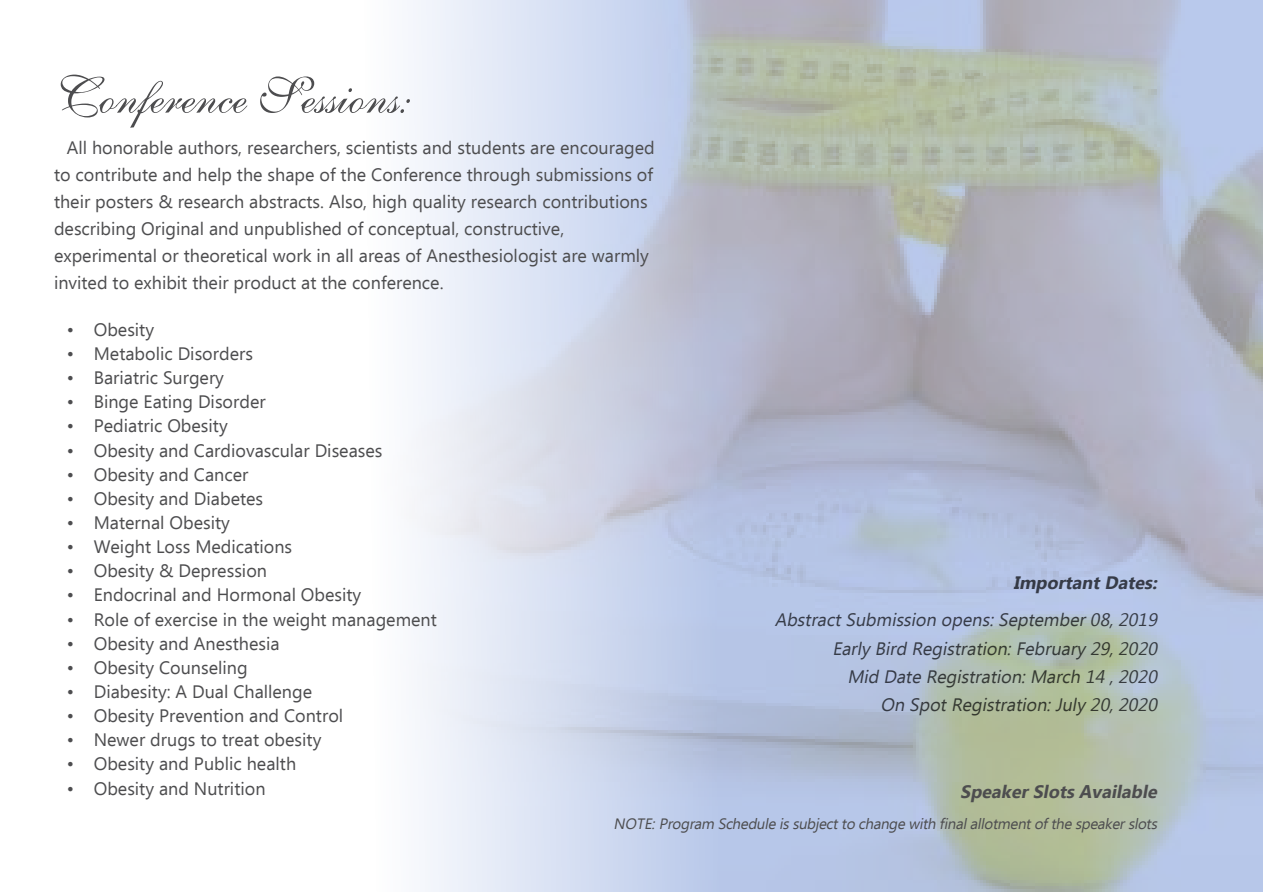
<style>
.page{position:relative;width:1263px;height:893px;background:#fff}
.page>*{position:absolute;margin:0;border:0;box-sizing:border-box;transform-origin:0 0}
.t1{font:51px "English 111 Presto BT";color:#4d4d4f}
.t2{font:18px/27px "Ebrima";color:#4d4d4f}
.t3{font:italic 18px/28.3px "Ebrima";color:#4d4d4f;text-align:right}
.t4{font:italic 700 18px "Ebrima";color:#4d4d4f}
.t5{font:italic 15px "Ebrima";color:#4d4d4f}
</style>
<div class="page">
<h1 class="t1" style="left:54px;top:64px;width:359px">Conference Sessions:</h1>
<p class="t2" style="left:54px;top:135px;width:602px;text-indent:13px">All honorable authors, researchers, scientists and students are encouraged to contribute and help the shape of the Conference through submissions of their posters &amp; research abstracts. Also, high quality research contributions describing Original and unpublished of conceptual, constructive, experimental or theoretical work in all areas of Anesthesiologist are warmly invited to exhibit their product at the conference.</p>
<p class="t2" style="left:67px;top:317px;width:89px">• Obesity</p>
<p class="t2" style="left:67px;top:341px;width:188px">• Metabolic Disorders</p>
<p class="t2" style="left:67px;top:365px;width:159px">• Bariatric Surgery</p>
<p class="t2" style="left:67px;top:390px;width:200px">• Binge Eating Disorder</p>
<p class="t2" style="left:67px;top:414px;width:162px">• Pediatric Obesity</p>
<p class="t2" style="left:67px;top:438px;width:317px">• Obesity and Cardiovascular Diseases</p>
<p class="t2" style="left:67px;top:462px;width:183px">• Obesity and Cancer</p>
<p class="t2" style="left:67px;top:486px;width:198px">• Obesity and Diabetes</p>
<p class="t2" style="left:67px;top:510px;width:165px">• Maternal Obesity</p>
<p class="t2" style="left:67px;top:534px;width:227px">• Weight Loss Medications</p>
<p class="t2" style="left:67px;top:559px;width:202px">• Obesity &amp; Depression</p>
<p class="t2" style="left:67px;top:583px;width:296px">• Endocrinal and Hormonal Obesity</p>
<p class="t2" style="left:67px;top:607px;width:372px">• Role of exercise in the weight management</p>
<p class="t2" style="left:67px;top:631px;width:214px">• Obesity and Anesthesia</p>
<p class="t2" style="left:67px;top:655px;width:182px">• Obesity Counseling</p>
<p class="t2" style="left:67px;top:679px;width:247px">• Diabesity: A Dual Challenge</p>
<p class="t2" style="left:67px;top:703px;width:278px">• Obesity Prevention and Control</p>
<p class="t2" style="left:67px;top:728px;width:256px">• Newer drugs to treat obesity</p>
<p class="t2" style="left:67px;top:752px;width:231px">• Obesity and Public health</p>
<p class="t2" style="left:67px;top:776px;width:200px">• Obesity and Nutrition</p>
<p class="t4" style="left:960px;top:778px;width:203px">SpeakerSlotsAvailable</p>
<p class="t5" style="left:614px;top:813px;width:549px">NOTE:Program Scheduleissubjectto changewith finalallotmentofthespeakerslots</p>
<p class="t4" style="left:1013px;top:570px;width:150px">ImportantDates:</p>
<p class="t3" style="left:775px;top:607px;width:389px">AbstractSubmission opens:September08,2019<br>EarlyBird Registration:February29,2020<br>Mid Date Registration:March 14 ,2020<br>On SpotRegistration:July20,2020</p>
</div>
